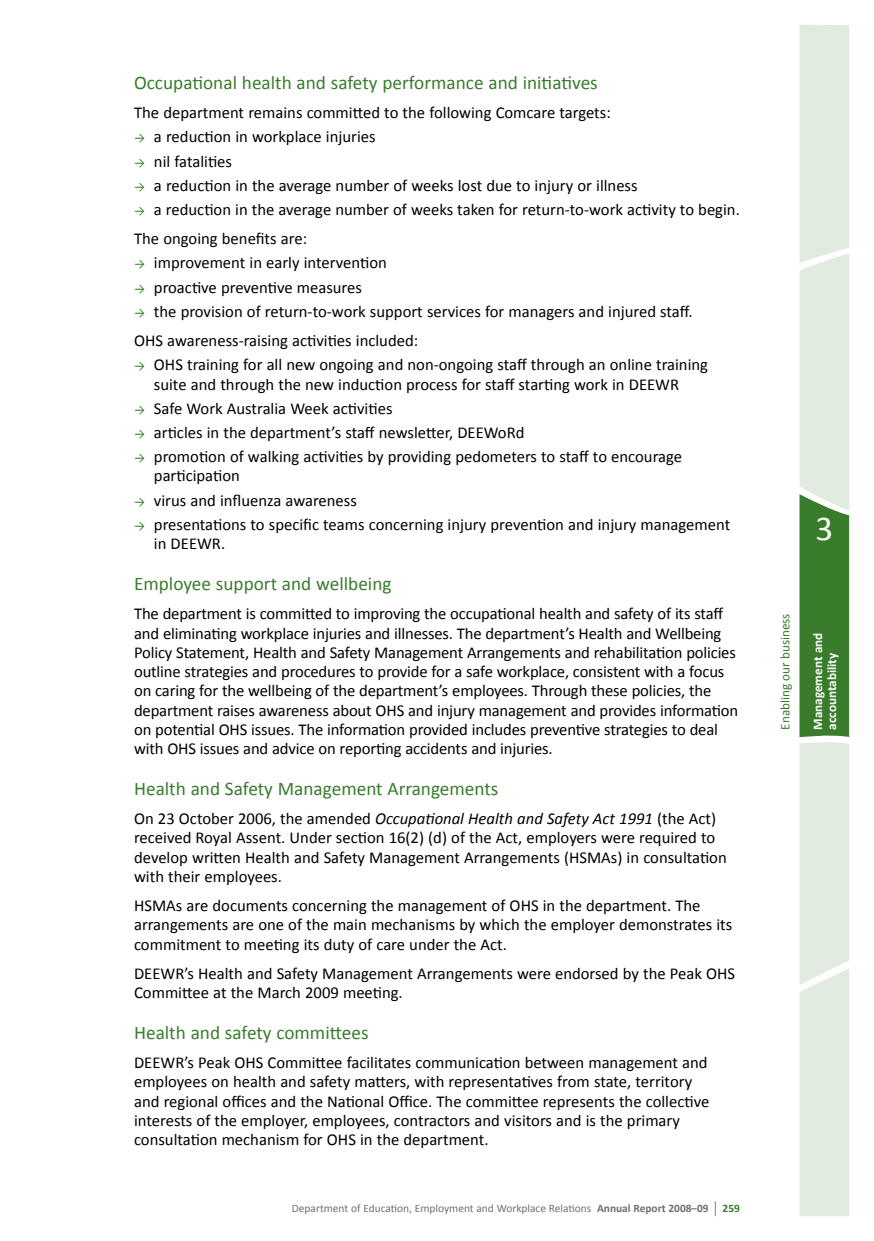
<style>
.page{position:relative;width:874px;height:1241px;background:#fff}
.page>*{position:absolute;margin:0;border:0;box-sizing:border-box;transform-origin:0 0}
.t1{font:35px "Calibri";color:#fff}
.t2{font:19.25px "Calibri";color:#387c2c}
.t3{font:16.62px/19.2px "Calibri";color:#000}
.t4{font:700 13.12px/14px "Calibri";color:#fff}
.t5{font:13.12px "Calibri";color:#387c2c}
.t6{font:11.38px "Calibri";color:#6d6f71}
.s1{font-size:12.25px;color:#387c2c}
.s2{font-style:italic}
.s3{font-weight:700}
.s4{font-size:17.15px;color:#000}
.s5{font-weight:700;color:#387c2c}
</style>
<div class="page">
<svg style="left:799px;top:25px;width:49px;height:1190px;background:#c5d8c1"></svg>
<p class="t2" style="left:134px;top:71px;width:465px">Occupational health and safety performance and initiatives</p>
<p class="t3" style="left:134px;top:102px;width:478px">The department remains committed to the following Comcare targets:</p>
<p class="t3" style="left:134px;top:126px;width:243px"><span class="s1">→</span> a reduction in workplace injuries</p>
<p class="t3" style="left:134px;top:151px;width:99px"><span class="s1">→</span> nil fatalities</p>
<p class="t3" style="left:134px;top:175px;width:505px"><span class="s1">→</span> a reduction in the average number of weeks lost due to injury or illness</p>
<p class="t3" style="left:134px;top:194px;width:607px;line-height:29.2px"><span class="s1">→</span> a reduction in the average number of weeks taken for return-to-work activity to begin.<br>The ongoing benefits are:</p>
<p class="t3" style="left:134px;top:252px;width:254px"><span class="s1">→</span> improvement in early intervention</p>
<p class="t3" style="left:134px;top:277px;width:229px"><span class="s1">→</span> proactive preventive measures</p>
<p class="t3" style="left:134px;top:296px;width:559px;line-height:29.2px"><span class="s1">→</span> the provision of return-to-work support services for managers and injured staff.<br>OHS awareness-raising activities included:</p>
<p class="t3" style="left:134px;top:354px;width:575px;text-align:center"><span class="s1">→</span> OHS training for all new ongoing and non-ongoing staff through an online training suite and through the new induction process for staff starting work in DEEWR</p>
<p class="t3" style="left:134px;top:398px;width:260px"><span class="s1">→</span> Safe Work Australia Week activities</p>
<p class="t3" style="left:134px;top:422px;width:392px"><span class="s1">→</span> articles in the department’s staff newsletter, DEEWoRd</p>
<p class="t3" style="left:154px;top:446px;width:529px;text-indent:-20px"><span class="s1">→</span> promotion of walking activities by providing pedometers to staff to encourage participation</p>
<p class="t3" style="left:134px;top:489px;width:224px"><span class="s1">→</span> virus and influenza awareness</p>
<p class="t3" style="left:154px;top:514px;width:577px;text-indent:-20px"><span class="s1">→</span> presentations to specific teams concerning injury prevention and injury management in DEEWR.</p>
<p class="t2" style="left:134px;top:571px;width:259px">Employee support and wellbeing</p>
<p class="t3" style="left:134px;top:603px;width:605px">The department is committed to improving the occupational health and safety of its staff and eliminating workplace injuries and illnesses. The department’s Health and Wellbeing Policy Statement, Health and Safety Management Arrangements and rehabilitation policies outline strategies and procedures to provide for a safe workplace, consistent with a focus on caring for the wellbeing of the department’s employees. Through these policies, the department raises awareness about OHS and injury management and provides information on potential OHS issues. The information provided includes preventive strategies to deal with OHS issues and advice on reporting accidents and injuries.</p>
<p class="t2" style="left:134px;top:776px;width:366px">Health and Safety Management Arrangements</p>
<p class="t3" style="left:134px;top:808px;width:594px">On 23 October 2006, the amended <span class="s2">Occupational Health and Safety Act 1991</span> (the Act) received Royal Assent. Under section 16(2) (d) of the Act, employers were required to develop written Health and Safety Management Arrangements (HSMAs) in consultation with their employees.</p>
<p class="t3" style="left:134px;top:895px;width:599px">HSMAs are documents concerning the management of OHS in the department. The arrangements are one of the main mechanisms by which the employer demonstrates its commitment to meeting its duty of care under the Act.</p>
<p class="t3" style="left:134px;top:962px;width:602px">DEEWR’s Health and Safety Management Arrangements were endorsed by the Peak OHS<br>Committee at the March 2009 meeting.</p>
<p class="t2" style="left:134px;top:1020px;width:236px">Health and safety committees</p>
<p class="t3" style="left:134px;top:1052px;width:576px">DEEWR’s Peak OHS Committee facilitates communication between management and employees on health and safety matters, with representatives from state, territory and regional offices and the National Office. The committee represents the collective interests of the employer, employees, contractors and visitors and is the primary consultation mechanism for OHS in the department.</p>
<p class="t6" style="left:292px;top:1201px;width:449px">Department of Education, Employment and Workplace Relations <span class="s3">Annual Report 2008–09</span> <span class="s4">|</span> <span class="s5">259</span></p>
<h1 class="t1" style="left:815px;top:506px;width:19px">3</h1>
<p class="t5" style="left:776px;top:729px;width:118px;rotate:-90deg">Enabling our business</p>
<p class="t4" style="left:809px;top:729px;width:98px;rotate:-90deg">Management and accountability</p>
</div>
